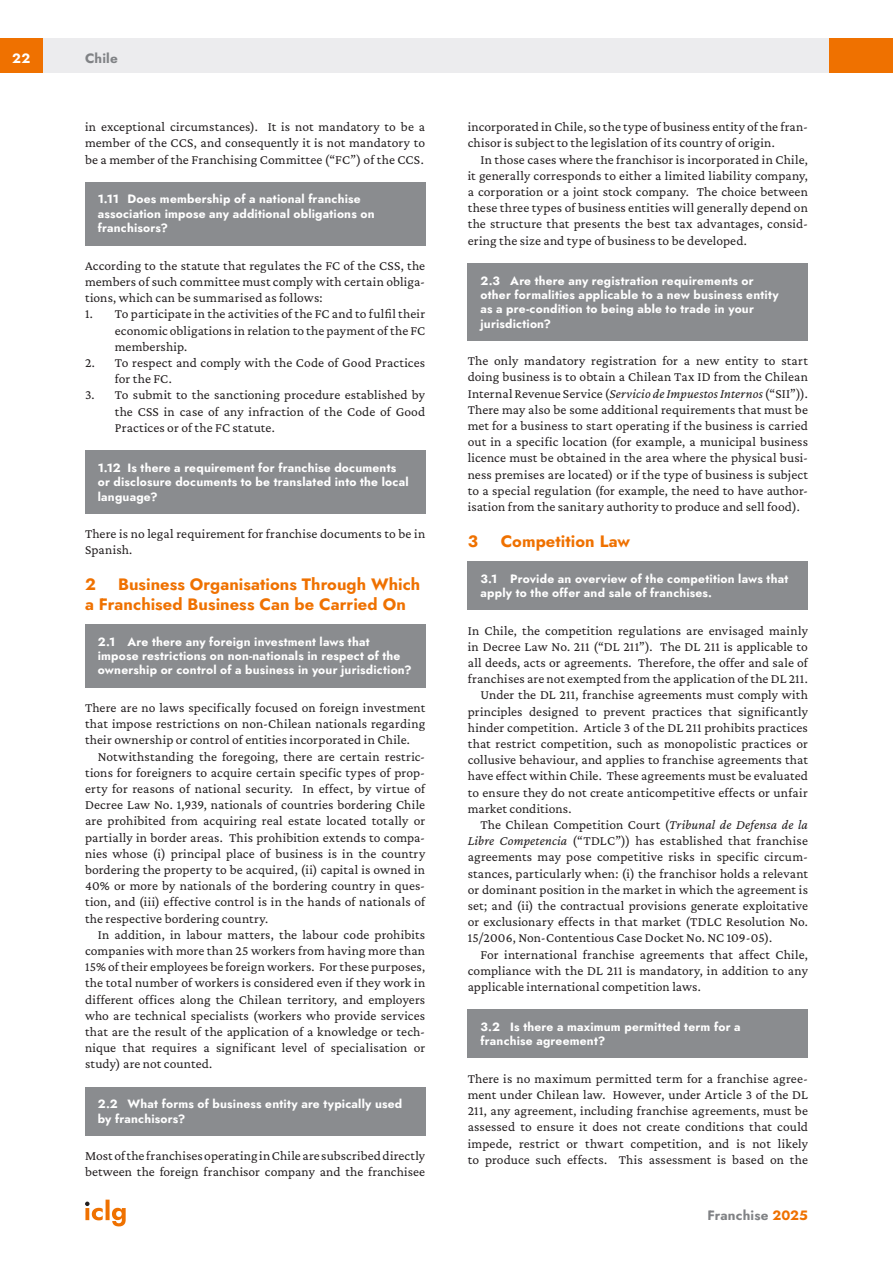
<style>
.page{position:relative;width:893px;height:1263px;background:#fff}
.page>*{position:absolute;margin:0;border:0;box-sizing:border-box;transform-origin:0 0}
.MS_Heading{font:16.5px/19.8px "Jost";letter-spacing:.005em;color:#ef7100}
.MS_Body_Text_-_Second_Paragraph{font:13.5px/16.2px "Crimson Pro";letter-spacing:.01em;color:#231f20;text-align:justify}
.MS_Body_Text_-_First_Paragraph{font:13.5px/16.2px "Crimson Pro";letter-spacing:.01em;color:#231f20;text-align:justify}
.ICLG_Letter_Number_List_Level_1{font:13.5px/16.2px "Crimson Pro";letter-spacing:.01em;color:#231f20;text-align:justify}
.t1{font:13.5px "Jost";letter-spacing:.01em;color:#808285}
.t2{font:13.5px "Jost";color:#fff}
.MS_-_Question{font:12px/14.4px "Jost";letter-spacing:.015em;color:#fff}
.MS_-_Question_following_section{font:12px/14.4px "Jost";letter-spacing:.015em;color:#fff}
.s1{font-style:italic}
.s2{color:#ef7100}
</style>
<div class="page">
<div style="left:43px;top:38px;width:786px;height:34px;background:#ececee"></div>
<div style="left:0;top:38px;width:43px;height:34px;background:#ef7100"></div>
<div style="left:829px;top:38px;width:64px;height:34px;background:#ef7100"></div>
<svg style="left:85px;top:1199px;width:41px;height:27px"></svg>
<div style="left:468px;top:263px;width:340px;height:78px;background:#8a8c8f"></div>
<div style="left:468px;top:561px;width:340px;height:49px;background:#8a8c8f"></div>
<div style="left:468px;top:1009px;width:340px;height:49px;background:#8a8c8f"></div>
<div style="left:85px;top:182px;width:340px;height:63px;background:#8a8c8f"></div>
<div style="left:85px;top:450px;width:340px;height:63px;background:#8a8c8f"></div>
<div style="left:85px;top:624px;width:340px;height:63px;background:#8a8c8f"></div>
<div style="left:85px;top:1087px;width:340px;height:49px;background:#8a8c8f"></div>
<p class="t2" style="left:12px;top:49px;width:19px">22</p>
<p class="t1" style="left:85px;top:49px;width:34px">Chile</p>
<p class="MS_Body_Text_-_Second_Paragraph" style="left:85px;top:118px;width:342px">in exceptional circumstances). It is not mandatory to be a member of the CCS, and consequently it is not mandatory to be a member of the Franchising Committee (“FC”) of the CCS.</p>
<p class="MS_-_Question" style="left:98px;top:192px;width:278px">1.11 Does membership of a national franchise association impose any additional obligations on franchisors?</p>
<p class="MS_Body_Text_-_First_Paragraph" style="left:85px;top:257px;width:342px">According to the statute that regulates the FC of the CSS, the members of such committee must comply with certain obliga&shy;tions, which can be summarised as follows:</p>
<p class="ICLG_Letter_Number_List_Level_1" style="left:115px;top:306px;width:312px;text-indent:-30px">1. To participate in the activities of the FC and to fulfil their economic obligations in relation to the payment of the FC membership.</p>
<p class="ICLG_Letter_Number_List_Level_1" style="left:115px;top:354px;width:312px;text-indent:-30px">2. To respect and comply with the Code of Good Practices for the FC.</p>
<p class="ICLG_Letter_Number_List_Level_1" style="left:115px;top:387px;width:312px;text-indent:-30px">3. To submit to the sanctioning procedure established by the CSS in case of any infraction of the Code of Good Practices or of the FC statute.</p>
<p class="MS_-_Question" style="left:98px;top:460px;width:312px">1.12 Is there a requirement for franchise documents or disclosure documents to be translated into the local language?</p>
<p class="MS_Body_Text_-_First_Paragraph" style="left:85px;top:525px;width:342px">There is no legal requirement for franchise documents to be in<br>Spanish.</p>
<p class="MS_Heading" style="left:85px;top:575px;width:12px">2</p>
<p class="MS_Heading" style="left:85px;top:575px;width:337px;text-indent:33px">Business Organisations Through Which a Franchised Business Can be Carried On</p>
<p class="MS_-_Question_following_section" style="left:98px;top:634px;width:315px">2.1 Are there any foreign investment laws that impose restrictions on non-nationals in respect of the ownership or control of a business in your jurisdiction?</p>
<p class="MS_Body_Text_-_First_Paragraph" style="left:85px;top:699px;width:342px">There are no laws specifically focused on foreign investment that impose restrictions on non-Chilean nationals regarding their ownership or control of entities incorporated in Chile.</p>
<p class="MS_Body_Text_-_Second_Paragraph" style="left:85px;top:748px;width:342px;text-indent:13px">Notwithstanding the foregoing, there are certain restric&shy;tions for foreigners to acquire certain specific types of prop&shy;erty for reasons of national security. In effect, by virtue of Decree Law No. 1,939, nationals of countries bordering Chile are prohibited from acquiring real estate located totally or partially in border areas. This prohibition extends to compa&shy;nies whose (i) principal place of business is in the country bordering the property to be acquired, (ii) capital is owned in 40% or more by nationals of the bordering country in ques&shy;tion, and (iii) effective control is in the hands of nationals of the respective bordering country.</p>
<p class="MS_Body_Text_-_Second_Paragraph" style="left:85px;top:926px;width:342px;text-indent:13px">In addition, in labour matters, the labour code prohibits companies with more than 25 workers from having more than 15% of their employees be foreign workers. For these purposes, the total number of workers is considered even if they work in different offices along the Chilean territory, and employers who are technical specialists (workers who provide services that are the result of the application of a knowledge or tech&shy;nique that requires a significant level of specialisation or study) are not counted.</p>
<p class="MS_-_Question" style="left:98px;top:1097px;width:306px">2.2 What forms of business entity are typically used by franchisors?</p>
<p class="MS_Body_Text_-_First_Paragraph" style="left:85px;top:1147px;width:342px">Most of the franchises operating in Chile are subscribed directly between the foreign franchisor company and the franchisee</p>
<p class="MS_Body_Text_-_First_Paragraph" style="left:468px;top:118px;width:342px">incorporated in Chile, so the type of business entity of the fran&shy;chisor is subject to the legislation of its country of origin.</p>
<p class="MS_Body_Text_-_Second_Paragraph" style="left:468px;top:151px;width:342px;text-indent:13px">In those cases where the franchisor is incorporated in Chile, it generally corresponds to either a limited liability company, a corporation or a joint stock company. The choice between these three types of business entities will generally depend on the structure that presents the best tax advantages, consid&shy;ering the size and type of business to be developed.</p>
<p class="MS_-_Question" style="left:480px;top:273px;width:300px">2.3 Are there any registration requirements or other formalities applicable to a new business entity as a pre-condition to being able to trade in your jurisdiction?</p>
<p class="MS_Body_Text_-_First_Paragraph" style="left:468px;top:352px;width:342px">The only mandatory registration for a new entity to start doing business is to obtain a Chilean Tax ID from the Chilean Internal Revenue Service (<span class="s1">Servicio de Impuestos Internos</span> (“SII”)).<br>There may also be some additional requirements that must be met for a business to start operating if the business is carried out in a specific location (for example, a municipal business licence must be obtained in the area where the physical busi&shy;ness premises are located) or if the type of business is subject to a special regulation (for example, the need to have author&shy;isation from the sanitary authority to produce and sell food).</p>
<p class="MS_Heading" style="left:468px;top:531px;width:12px">3</p>
<p class="MS_Heading" style="left:501px;top:531px;width:131px">Competition Law</p>
<p class="MS_-_Question_following_section" style="left:480px;top:571px;width:309px">3.1 Provide an overview of the competition laws that apply to the offer and sale of franchises.</p>
<p class="MS_Body_Text_-_First_Paragraph" style="left:468px;top:622px;width:342px">In Chile, the competition regulations are envisaged mainly in Decree Law No. 211 (“DL 211”). The DL 211 is applicable to all deeds, acts or agreements. Therefore, the offer and sale of franchises are not exempted from the application of the DL 211.</p>
<p class="MS_Body_Text_-_Second_Paragraph" style="left:468px;top:687px;width:342px;text-indent:13px">Under the DL 211, franchise agreements must comply with principles designed to prevent practices that significantly hinder competition. Article 3 of the DL 211 prohibits practices that restrict competition, such as monopolistic practices or collusive behaviour, and applies to franchise agreements that have effect within Chile. These agreements must be evaluated to ensure they do not create anticompetitive effects or unfair market conditions.</p>
<p class="MS_Body_Text_-_Second_Paragraph" style="left:468px;top:816px;width:342px;text-indent:13px">The Chilean Competition Court (<span class="s1">Tribunal de Defensa de la Libre Competencia</span> (“TDLC”)) has established that franchise agreements may pose competitive risks in specific circum&shy;stances, particularly when: (i) the franchisor holds a relevant or dominant position in the market in which the agreement is set; and (ii) the contractual provisions generate exploitative or exclusionary effects in that market (TDLC Resolution No.<br>15/2006, Non-Contentious Case Docket No. NC 109-05).</p>
<p class="MS_Body_Text_-_Second_Paragraph" style="left:468px;top:946px;width:342px;text-indent:13px">For international franchise agreements that affect Chile, compliance with the DL 211 is mandatory, in addition to any applicable international competition laws.</p>
<p class="MS_-_Question" style="left:480px;top:1019px;width:262px">3.2 Is there a maximum permitted term for a franchise agreement?</p>
<p class="MS_Body_Text_-_First_Paragraph" style="left:468px;top:1070px;width:342px">There is no maximum permitted term for a franchise agree&shy;ment under Chilean law. However, under Article 3 of the DL 211, any agreement, including franchise agreements, must be assessed to ensure it does not create conditions that could impede, restrict or thwart competition, and is not likely to produce such effects. This assessment is based on the</p>
<p class="t1" style="left:707px;top:1206px;width:102px">Franchise <span class="s2">2025</span></p>
</div>
